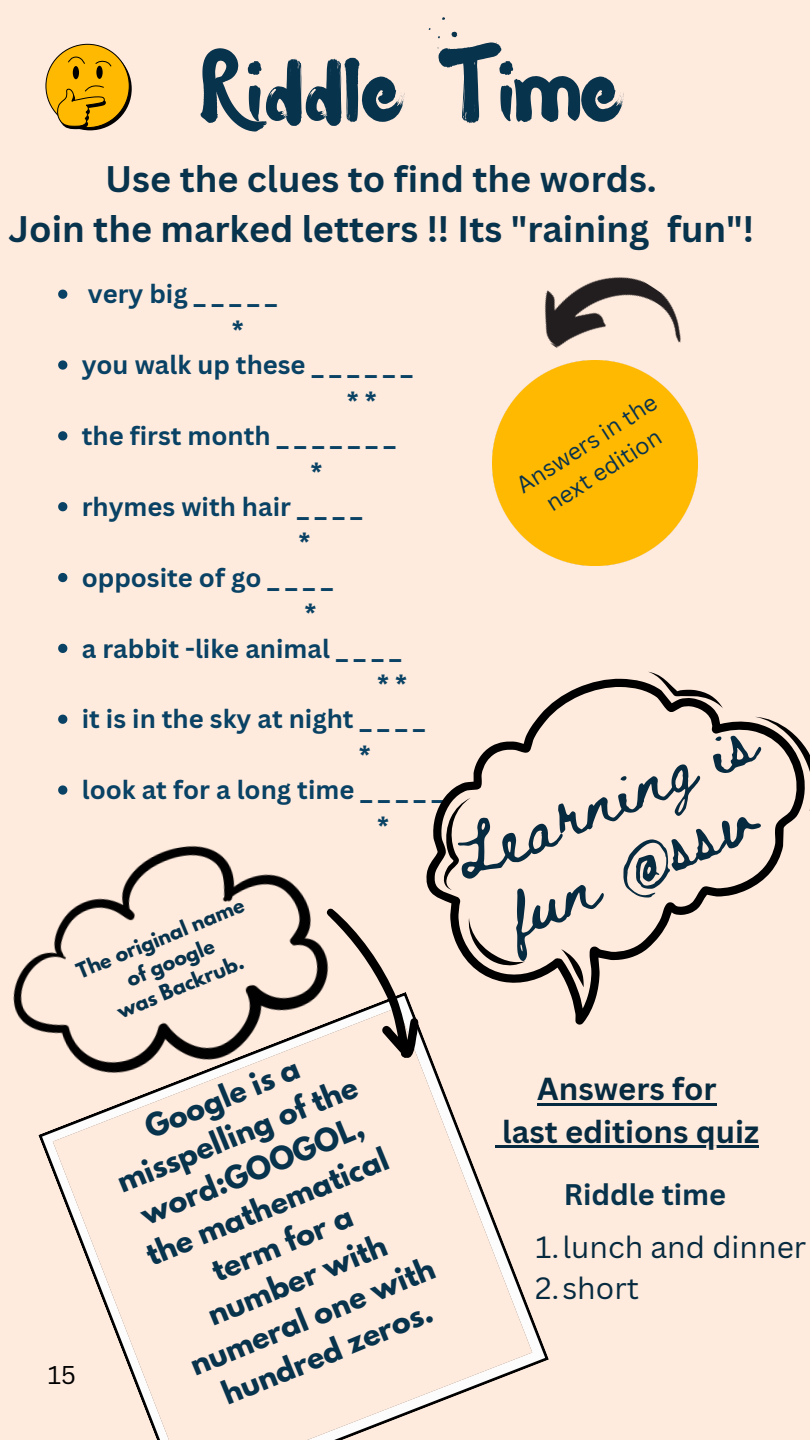
<style>
.page{position:relative;width:810px;height:1440px;background:#ffebde}
.page>*{position:absolute;margin:0;border:0;box-sizing:border-box;transform-origin:0 0}
.t1{font:92.5px "Waterlily";color:#08334d}
.t2{font:52.5px/72.5px "Beth Ellen";color:#062a3f;text-align:center}
.t3{font:700 36px "Canva Sans";color:#08334d}
.t4{font:700 31px "Canva Sans";color:#062a3f}
.t5{font:29.9px "Canva Sans";color:#062a3f}
.t6{font:700 29px "Canva Sans";color:#08334d}
.t7{font:700 28.5px/39.4px "League Spartan";color:#08334d;text-align:center}
.t8{font:700 25.7px "Canva Sans";color:#094264}
.t9{font:25px "Canva Sans";color:#000}
.t10{font:23px "Canva Sans";color:#08334d}
.t11{font:700 19px "League Spartan";color:#08334d}
</style>
<div class="page">
<svg style="left:58px;top:290px;width:9px;height:9px"></svg>
<svg style="left:58px;top:360px;width:9px;height:10px"></svg>
<svg style="left:58px;top:431px;width:9px;height:9px"></svg>
<svg style="left:58px;top:502px;width:9px;height:9px"></svg>
<svg style="left:58px;top:573px;width:9px;height:9px"></svg>
<svg style="left:58px;top:644px;width:9px;height:9px"></svg>
<svg style="left:58px;top:715px;width:9px;height:9px"></svg>
<svg style="left:58px;top:785px;width:9px;height:10px"></svg>
<svg style="left:431px;top:678px;width:364px;height:347px"></svg>
<svg style="left:426px;top:798px;width:71px;height:94px"></svg>
<svg style="left:465px;top:905px;width:60px;height:71px"></svg>
<svg style="left:561px;top:945px;width:26px;height:45px"></svg>
<svg style="left:648px;top:671px;width:75px;height:56px"></svg>
<svg style="left:755px;top:704px;width:55px;height:114px"></svg>
<img style="left:544px;top:277px;width:137px;height:71px">
<hr style="left:537px;top:1103px;width:180px;height:3px;background:#062a3f">
<hr style="left:502px;top:1145px;width:257px;height:3px;background:#062a3f">
<svg style="left:48px;top:47px;width:84px;height:83px"></svg>
<div style="left:46px;top:44px;width:83px;height:84px;background:#ffb901;border-radius:50%"></div>
<svg style="left:56px;top:85px;width:51px;height:45px"></svg>
<div style="left:96px;top:66px;width:7px;height:13px;background:#000;border-radius:50%"></div>
<div style="left:73px;top:66px;width:6px;height:13px;background:#000;border-radius:50%"></div>
<svg style="left:95px;top:61px;width:17px;height:6px"></svg>
<svg style="left:68px;top:56px;width:17px;height:8px"></svg>
<img style="left:492px;top:360px;width:206px;height:206px">
<img style="left:13px;top:845px;width:296px;height:186px">
<svg style="left:38px;top:992px;width:511px;height:448px"></svg>
<svg style="left:283px;top:907px;width:176px;height:156px"></svg>
<p class="t1" style="left:200px;top:30px;width:426px">Riddle Time</p>
<p class="t3" style="left:105px;top:153px;width:553px">Use the clues to find the words.</p>
<p class="t3" style="left:8px;top:204px;width:747px">Join the marked letters !! Its "raining fun"!</p>
<p class="t8" style="left:88px;top:276px;width:191px">verybig_____</p>
<p class="t8" style="left:232px;top:311px;width:13px">*</p>
<p class="t8" style="left:82px;top:347px;width:332px">you walk up these _ _ _ _ _ _</p>
<p class="t8" style="left:347px;top:382px;width:32px">**</p>
<p class="t8" style="left:82px;top:418px;width:315px">the first month _ _ _ _ _ _ _</p>
<p class="t8" style="left:311px;top:453px;width:13px">*</p>
<p class="t8" style="left:82px;top:488px;width:282px">rhymes with hair _ _ _ _</p>
<p class="t8" style="left:298px;top:524px;width:13px">*</p>
<p class="t8" style="left:82px;top:559px;width:253px">opposite of go _ _ _ _</p>
<p class="t8" style="left:304px;top:595px;width:13px">*</p>
<p class="t8" style="left:82px;top:630px;width:321px">a rabbit -like animal _ _ _ _</p>
<p class="t8" style="left:377px;top:666px;width:32px">**</p>
<p class="t8" style="left:82px;top:701px;width:345px">it is in the sky at night _ _ _ _</p>
<p class="t8" style="left:359px;top:736px;width:13px">*</p>
<p class="t8" style="left:82px;top:772px;width:363px">look at for a long time _ _ _ _ _</p>
<p class="t8" style="left:377px;top:807px;width:13px">*</p>
<p class="t10" style="left:510px;top:474px;width:163px;rotate:-33deg">Answers in the</p>
<p class="t10" style="left:539px;top:492px;width:134px;rotate:-33deg">next edition</p>
<p class="t2" style="left:443px;top:833px;width:324px;rotate:-23deg">Learning is fun @ssv</p>
<p class="t11" style="left:74px;top:962px;width:181px;rotate:-22deg">The original name</p>
<p class="t11" style="left:124px;top:970px;width:95px;rotate:-22deg">of google</p>
<p class="t11" style="left:114px;top:1003px;width:136px;rotate:-22deg">was Backrub.</p>
<p class="t9" style="left:48px;top:1357px;width:30px">15</p>
<p class="t7" style="left:96px;top:1131px;width:263px;rotate:-22deg">Google is a misspelling of the word:GOOGOL, the mathematical term for a number with numeral one with hundred zeros.</p>
<p class="t4" style="left:537px;top:1067px;width:181px">Answers for</p>
<p class="t4" style="left:502px;top:1110px;width:258px">last editions quiz</p>
<p class="t6" style="left:564px;top:1174px;width:164px">Riddle time</p>
<p class="t5" style="left:536px;top:1226px;width:272px">1.lunch and dinner</p>
<p class="t5" style="left:535px;top:1267px;width:105px">2.short</p>
</div>
